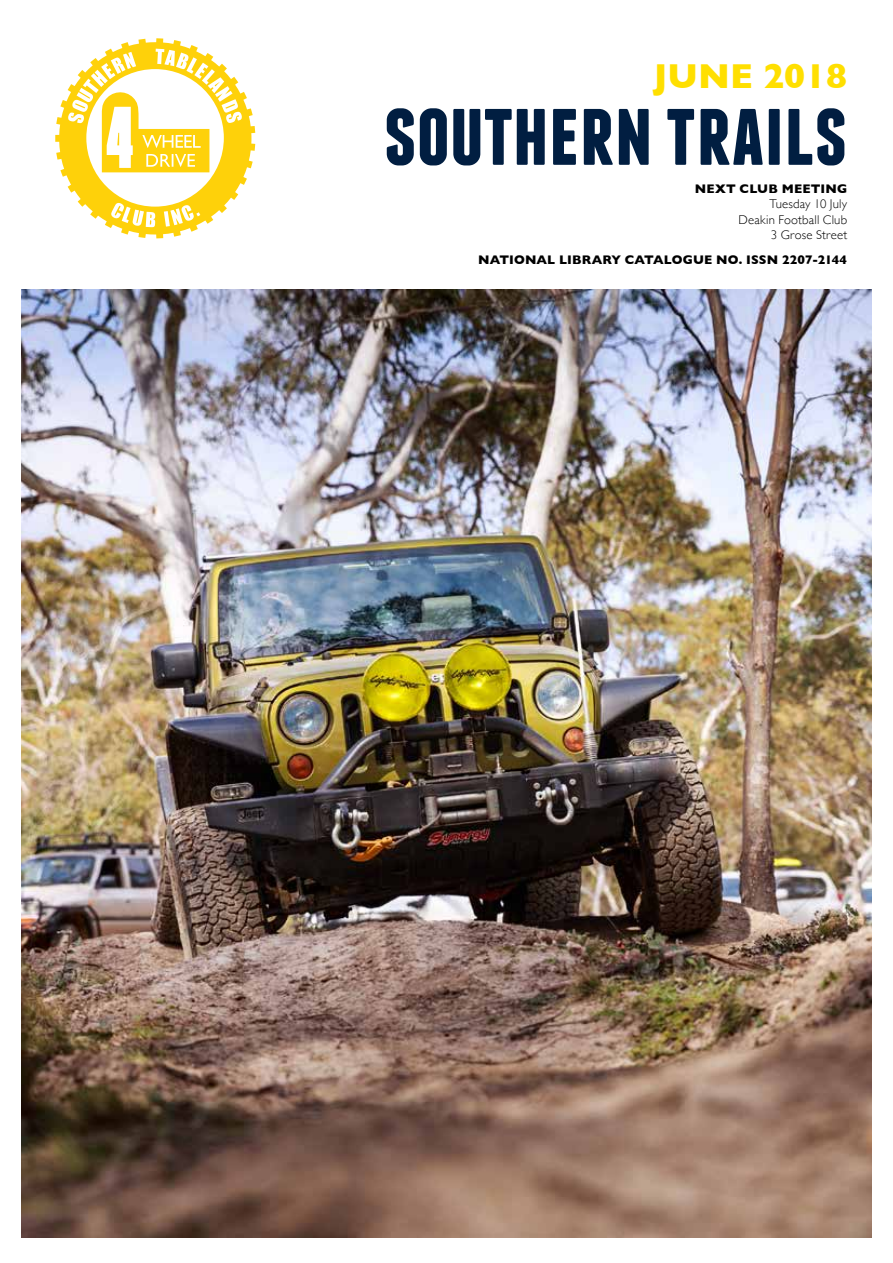
<style>
.page{position:relative;width:893px;height:1263px;background:#fff}
.page>*{position:absolute;margin:0;border:0;box-sizing:border-box;transform-origin:0 0}
.t1{font:700 93.15px "Franchise";color:#011e41}
.t2{font:700 35.25px "Gill Sans";color:#ffdf00}
.t3{font:700 12.75px "Gill Sans";letter-spacing:.01em;color:#000}
.t4{font:300 12.75px/15.5px "Gill Sans";letter-spacing:.015em;color:#000;text-align:right}
</style>
<div class="page">
<img style="left:21px;top:289px;width:851px;height:948px">
<svg style="left:55px;top:38px;width:200px;height:200px"></svg>
<h2 class="t2" style="left:654px;top:48px;width:195px">JUNE 2018</h2>
<h1 class="t1" style="left:384px;top:89px;width:465px">SOUTHERN TRAILS</h1>
<p class="t3" style="left:695px;top:178px;width:154px">NEXT CLUB MEETING</p>
<p class="t4" style="left:739px;top:196px;width:110px">Tuesday 10 July<br>Deakin Football Club<br>3 Grose Street</p>
<p class="t3" style="left:478px;top:249px;width:371px">NATIONAL LIBRARY CATALOGUE NO. ISSN 2207-2144</p>
</div>
